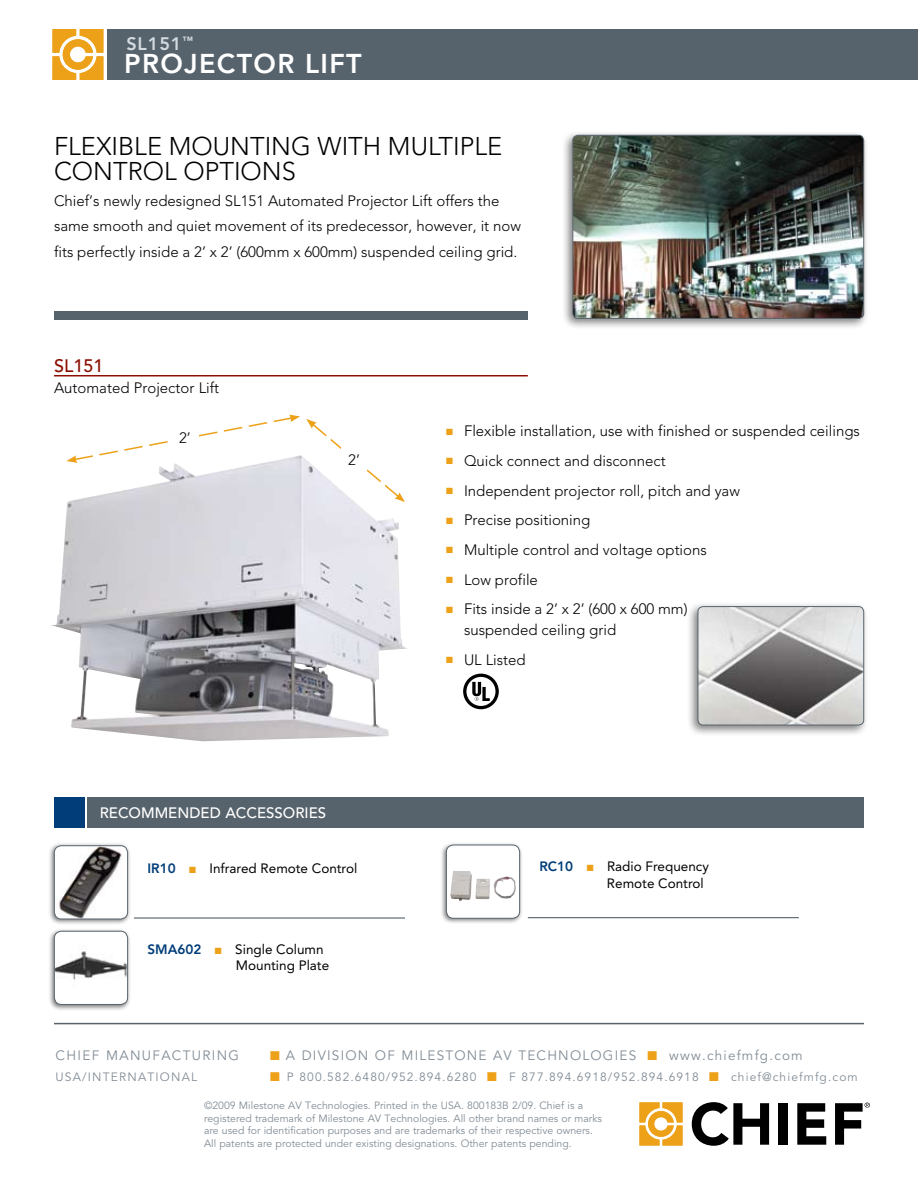
<style>
.page{position:relative;width:918px;height:1188px;background:#fff}
.page>*{position:absolute;margin:0;border:0;box-sizing:border-box;transform-origin:0 0}
.t1{font:800 27px "Avenir";letter-spacing:.05em;color:#fff}
.t2{font:300 25.5px/25.5px "Avenir";color:#000}
.t3{font:800 18px "Avenir";color:#d3dadf}
.t4{font:500 18px "Avenir";color:#8b0f04}
.t5{font:300 15px/25.5px "Avenir";color:#000}
.t6{font:500 15px "Avenir";color:#fff}
.t7{font:13.5px/16.5px "Avenir";color:#000}
.t8{font:13.5px "Avenir";letter-spacing:.09em;color:#818c96}
.t9{font:12px "Avenir";letter-spacing:.09em;color:#818c96}
.t10{font:10.5px/12.6px "Avenir";color:#818c96}
.s1{color:#eda118}
.s2{font-weight:800;color:#003d79}
</style>
<div class="page">
<img style="left:51px;top:455px;width:356px;height:286px">
<div style="left:54px;top:312px;width:474px;height:8px;background:#57636c"></div>
<hr style="left:54px;top:1023px;width:810px;height:1px;background:#57636c">
<div style="left:108px;top:29px;width:810px;height:51px;background:#57636c"></div>
<svg style="left:52px;top:29px;width:51px;height:51px"></svg>
<hr style="left:54px;top:375px;width:474px;height:1px;background:#8b0f04">
<div style="left:561px;top:130px;width:308px;height:200px;background:#000;opacity:.5"></div>
<img style="left:573px;top:135px;width:291px;height:183px">
<div style="left:573px;top:135px;width:291px;height:184px;border:1px solid #57636c;border-radius:5px"></div>
<div style="left:686px;top:601px;width:183px;height:136px;background:#000;opacity:.5"></div>
<img style="left:698px;top:607px;width:166px;height:118px">
<div style="left:698px;top:606px;width:166px;height:119px;border:1px solid #57636c;border-radius:5px"></div>
<div style="left:88px;top:797px;width:776px;height:31px;background:#57636c"></div>
<div style="left:54px;top:797px;width:31px;height:31px;background:#003d79"></div>
<div style="left:48px;top:843px;width:83px;height:82px;background:#000;opacity:.5"></div>
<img style="left:54px;top:846px;width:74px;height:73px">
<div style="left:54px;top:845px;width:74px;height:74px;border:1px solid #57636c;border-radius:7px"></div>
<div style="left:440px;top:842px;width:83px;height:83px;background:#000;opacity:.5"></div>
<div style="left:446px;top:845px;width:74px;height:73px;background:#fff;border-radius:7px"></div>
<img style="left:450px;top:871px;width:66px;height:30px">
<div style="left:446px;top:845px;width:74px;height:74px;border:1px solid #57636c;border-radius:7px"></div>
<hr style="left:134px;top:917px;width:271px;height:2px;background:#57636c">
<hr style="left:528px;top:917px;width:271px;height:1px;background:#57636c">
<svg style="left:463px;top:674px;width:36px;height:35px"></svg>
<svg style="left:66px;top:415px;width:234px;height:48px"></svg>
<svg style="left:306px;top:419px;width:99px;height:83px"></svg>
<div style="left:172px;top:424px;width:26px;height:27px;background:#fff"></div>
<div style="left:341px;top:446px;width:26px;height:26px;background:#fff"></div>
<svg style="left:692px;top:1102px;width:77px;height:44px"></svg>
<div style="left:779px;top:1103px;width:9px;height:42px;background:#000"></div>
<svg style="left:797px;top:1103px;width:29px;height:42px"></svg>
<svg style="left:835px;top:1103px;width:35px;height:42px"></svg>
<svg style="left:639px;top:1102px;width:44px;height:44px"></svg>
<div style="left:48px;top:928px;width:83px;height:83px;background:#000;opacity:.5"></div>
<div style="left:54px;top:931px;width:74px;height:73px;background:#fff;border-radius:7px"></div>
<img style="left:56px;top:951px;width:70px;height:30px">
<div style="left:54px;top:931px;width:74px;height:74px;border:1px solid #57636c;border-radius:7px"></div>
<p class="t3" style="left:126px;top:33px;width:68px">SL151<sup>™</sup></p>
<h1 class="t1" style="left:124px;top:48px;width:239px">PROJECTOR LIFT</h1>
<h2 class="t2" style="left:54px;top:133px;width:450px">Flexible Mounting with m ultiple control options</h2>
<p class="t5" style="left:54px;top:188px;width:468px">Chief’s newly redesigned SL151 Automated Projector Lift offers the same smooth and quiet movement of its predecessor, however, it now fits perfectly inside a 2’ x 2’ (600mm x 600mm) suspended ceiling grid.</p>
<p class="t4" style="left:54px;top:356px;width:51px">SL151</p>
<p class="t5" style="left:54px;top:375px;width:167px">Automated Projector Lift</p>
<p class="t5" style="left:179px;top:425px;width:13px">2’</p>
<p class="t5" style="left:348px;top:447px;width:13px">2’</p>
<p class="t6" style="left:100px;top:804px;width:228px">RECOMMENDED ACCESSORIES</p>
<p class="t5" style="left:446px;top:418px;width:415px"><span class="s1">■</span> Flexible installation, use with finished or suspended ceilings</p>
<p class="t5" style="left:446px;top:448px;width:221px"><span class="s1">■</span> Quick connect and disconnect</p>
<p class="t5" style="left:446px;top:478px;width:295px"><span class="s1">■</span> I ndependent projector roll, pitch and yaw</p>
<p class="t5" style="left:446px;top:507px;width:146px"><span class="s1">■</span> Precise positioning</p>
<p class="t5" style="left:446px;top:537px;width:262px"><span class="s1">■</span> Multiple control and voltage options</p>
<p class="t5" style="left:446px;top:567px;width:93px"><span class="s1">■</span> Low profile</p>
<p class="t5" style="left:464px;top:598px;width:225px;line-height:21px;text-indent:-18px"><span class="s1">■</span> Fits inside a 2’ x 2’ (600 x 600 mm) suspended ceiling grid</p>
<p class="t5" style="left:446px;top:647px;width:81px"><span class="s1">■</span> UL Listed</p>
<p class="t7" style="left:147px;top:860px;width:211px"><span class="s2">IR10</span> <span class="s1">■</span> Infrared Remote Control</p>
<p class="t7" style="left:607px;top:858px;width:103px;text-indent:-68px"><span class="s2">RC10</span> <span class="s1">■</span> Radio Frequency<br>Remote Control</p>
<p class="t7" style="left:236px;top:941px;width:95px;text-indent:-89px"><span class="s2">SMA602</span> <span class="s1">■</span> Single Column<br>Mounting Plate</p>
<p class="t8" style="left:56px;top:1048px;width:185px">CHIEF MANUFACTURING</p>
<p class="t8" style="left:270px;top:1048px;width:207px"><span class="s1">■</span> A Division of MIlestone</p>
<p class="t8" style="left:493px;top:1048px;width:45px">AV Techn</p>
<p class="t8" style="left:570px;top:1048px;width:42px">ologie</p>
<p class="t8" style="left:629px;top:1048px;width:176px">s <span class="s1">■</span> www.chiefmfg.com</p>
<p class="t9" style="left:56px;top:1070px;width:41px">USA/internati</p>
<p class="t9" style="left:160px;top:1070px;width:39px">onal</p>
<p class="t9" style="left:270px;top:1070px;width:589px"><span class="s1">■</span> P 800.582.6480/952.894.6280 <span class="s1">■</span> F 877.894.6918/952.894.6918 <span class="s1">■</span> chief@chiefmfg.com</p>
<p class="t10" style="left:204px;top:1099px;width:399px">©2009 Milestone AV Technologies. Printed in the USA. 800183B 2/09. Chief is a registered trademark of Milestone AV Technologies. All other brand names or marks are used for identification purposes and are trademarks of their respective owners.<br>All patents are protected under existing designations. Other patents pending.</p>
</div>
